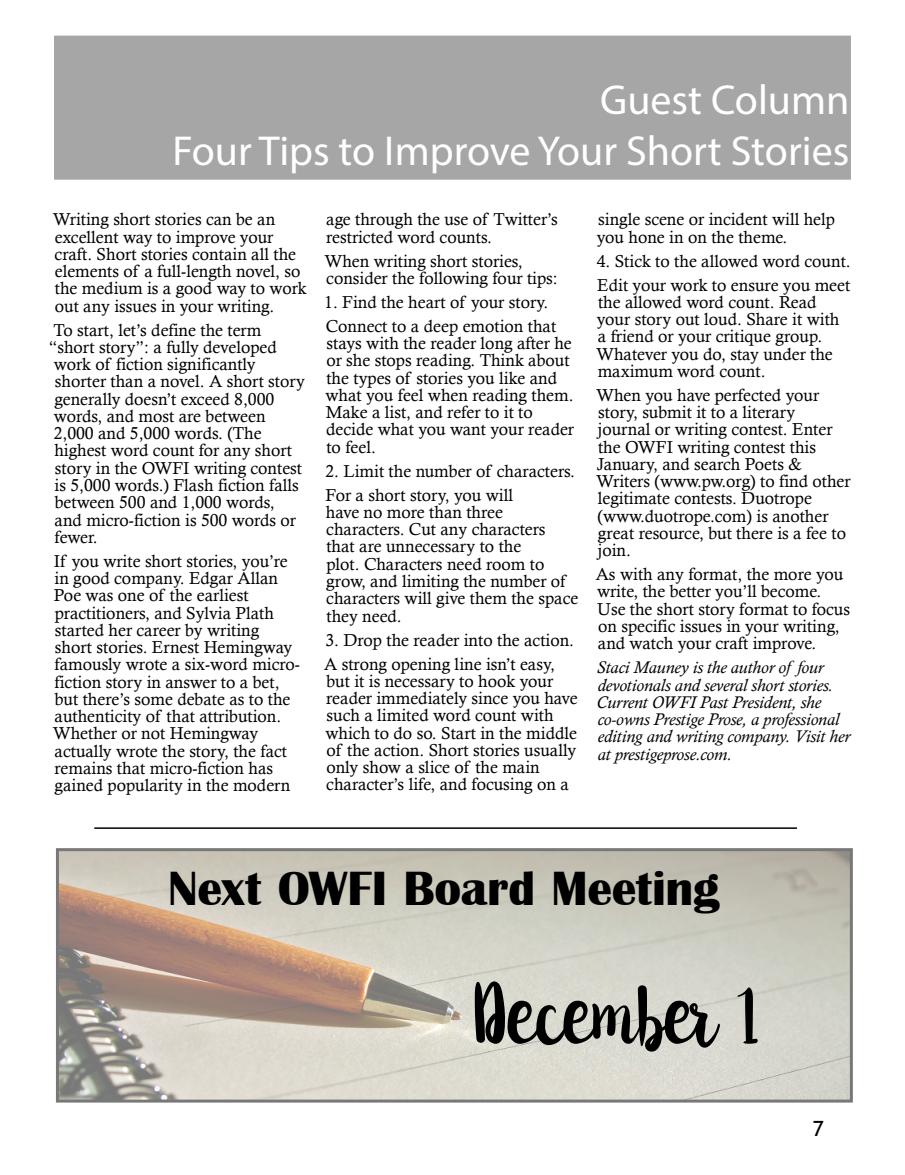
<style>
.page{position:relative;width:905px;height:1175px;background:#fff}
.page>*{position:absolute;margin:0;border:0;box-sizing:border-box;transform-origin:0 0}
.t1{font:130.5px "Anemone";letter-spacing:.005em;color:#000}
.t2{font:700 49.5px "Britannic";letter-spacing:-.005em;color:#000}
.t3{font:42px/50.4px "Myriad Pro";color:#fff;text-align:right}
.t4{font:21px "Trebuchet MS";color:#000}
.t5{font:17.25px/17.2px "Calisto";color:#000}
.t6{font:italic 17.25px/17.2px "Calisto";color:#000}
.s1{font-size:90px}
</style>
<div class="page">
<div style="left:55px;top:36px;width:795px;height:143px;background:#a6a6a6"></div>
<hr style="left:94px;top:827px;width:703px;height:2px;background:#000">
<img style="left:60px;top:852px;width:788px;height:246px">
<h3 class="t3" style="left:173px;top:74px;width:678px">Guest Column<br>Four Tips to Improve Your Short Stories</h3>
<p class="t5" style="left:53px;top:211px;width:255px">Writing short stories can be an excellent way to improve your craft. Short stories contain all the elements of a full-length novel, so the medium is a good way to work out any issues in your writing.</p>
<p class="t5" style="left:54px;top:321px;width:209px">To start, let’s define the term</p>
<p class="t5" style="left:49px;top:338px;width:229px">“short story”: a fully developed</p>
<p class="t5" style="left:54px;top:355px;width:203px">work of fiction significantly</p>
<p class="t5" style="left:55px;top:373px;width:251px">shorter than a novel. A short story</p>
<p class="t5" style="left:55px;top:390px;width:221px">generally doesn’t exceed 8,000</p>
<p class="t5" style="left:54px;top:407px;width:213px">words, and most are between</p>
<p class="t5" style="left:54px;top:424px;width:209px">2,000 and 5,000 words. (The</p>
<p class="t5" style="left:54px;top:442px;width:239px">highest word count for any short</p>
<p class="t5" style="left:55px;top:459px;width:249px">story in the OWFI writing contest</p>
<p class="t5" style="left:55px;top:476px;width:246px">is 5,000 words.) Flash fiction falls</p>
<p class="t5" style="left:55px;top:493px;width:221px">between 500 and 1,000 words,</p>
<p class="t5" style="left:55px;top:511px;width:243px">and micro-fiction is 500 words or</p>
<p class="t5" style="left:55px;top:528px;width:45px">fewer.</p>
<p class="t5" style="left:53px;top:552px;width:249px">If you write short stories, you’re in good company. Edgar Allan<br>Poe was one of the earliest practitioners, and Sylvia Plath started her career by writing<br>short stories. Ernest Hemingway famously wrote a six-word micro&shy;fiction story in answer to a bet, but there’s some debate as to the authenticity of that attribution.<br>Whether or not Hemingway actually wrote the story, the fact remains that micro-fiction has gained popularity in the modern</p>
<p class="t5" style="left:326px;top:211px;width:233px">age through the use of Twitter’s restricted word counts.</p>
<p class="t5" style="left:324px;top:252px;width:235px">When writing short stories, consider the following four tips:</p>
<p class="t5" style="left:324px;top:290px;width:233px;line-height:24px">1. Find the heart of your story.<br>Connect to a deep emotion that</p>
<p class="t5" style="left:325px;top:334px;width:250px">stays with the reader long after he or she stops reading. Think about the types of stories you like and what you feel when reading them.<br>Make a list, and refer to it to decide what you want your reader to feel.</p>
<p class="t5" style="left:325px;top:458px;width:251px;line-height:24px">2. Limit the number of characters.<br>For a short story, you will</p>
<p class="t5" style="left:326px;top:503px;width:254px">have no more than three characters. Cut any characters<br>that are unnecessary to the<br>plot. Characters need room to grow, and limiting the number of characters will give them the space they need.</p>
<p class="t5" style="left:324px;top:627px;width:251px;line-height:24px">3. Drop the reader into the action.<br>A strong opening line isn’t easy,</p>
<p class="t5" style="left:325px;top:672px;width:254px">but it is necessary to hook your reader immediately since you have such a limited word count with which to do so. Start in the middle of the action. Short stories usually only show a slice of the main character’s life, and focusing on a</p>
<p class="t5" style="left:597px;top:211px;width:240px">single scene or incident will help you hone in on the theme.</p>
<p class="t5" style="left:596px;top:248px;width:255px;line-height:24px">4. Stick to the allowed word count.<br>Edit your work to ensure you meet</p>
<p class="t5" style="left:596px;top:293px;width:245px">the allowed word count. Read your story out loud. Share it with a friend or your critique group.<br>Whatever you do, stay under the maximum word count.</p>
<p class="t5" style="left:596px;top:386px;width:256px">When you have perfected your story, submit it to a literary<br>journal or writing contest. Enter the OWFI writing contest this<br>January, and search Poets &amp;<br>Writers (www.pw.org) to find other legitimate contests. Duotrope (www.duotrope.com) is another great resource, but there is a fee to join.</p>
<p class="t5" style="left:595px;top:565px;width:256px">As with any format, the more you write, the better you’ll become.<br>Use the short story format to focus on specific issues in your writing, and watch your craft improve.</p>
<p class="t6" style="left:596px;top:659px;width:255px">Staci Mauney is the author of four devotionals and several short stories.<br>Current OWFI Past President, she co-owns Prestige Prose, a professional editing and writing company. Visit her at prestigeprose.com.</p>
<h2 class="t2" style="left:168px;top:860px;width:553px">Next OWFI Board Meeting</h2>
<h1 class="t1" style="left:472px;top:939px;width:288px">December <span class="s1">1</span></h1>
<p class="t4" style="left:812px;top:1115px;width:13px">7</p>
</div>
